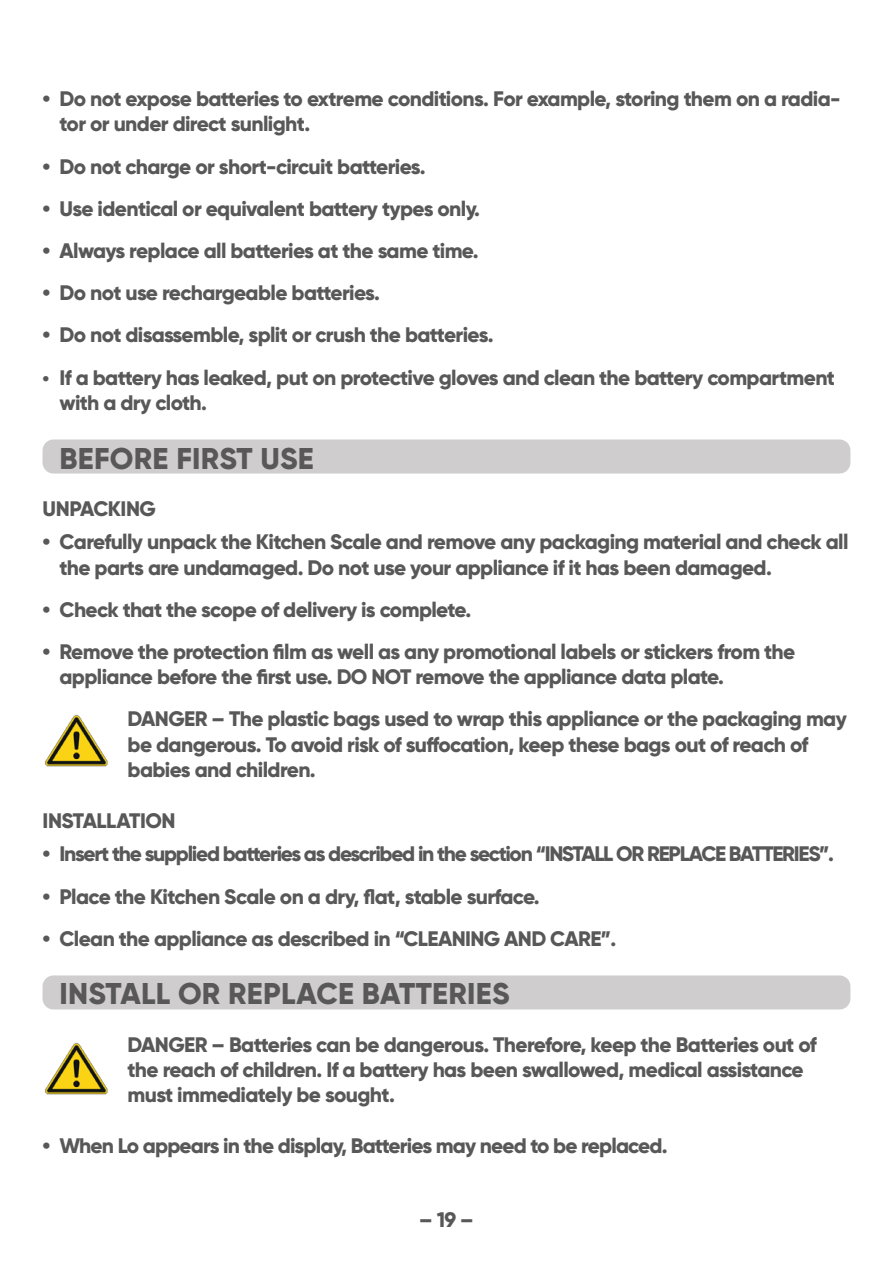
<style>
.page{position:relative;width:893px;height:1263px;background:#fff}
.page>*{position:absolute;margin:0;border:0;box-sizing:border-box;transform-origin:0 0}
.t1{font:800 30px "Gilroy";letter-spacing:.01em;color:#595859}
.t2{font:800 21px/25.2px "Gilroy";letter-spacing:-.03em;color:#595859}
.t3{font:800 21px "Gilroy";letter-spacing:-.06em;color:#595859}
.s1{font-size:18px}
</style>
<div class="page">
<div style="left:43px;top:439px;width:807px;height:34px;background:#cfcdce;border-radius:11px"></div>
<img style="left:45px;top:714px;width:63px;height:53px">
<div style="left:43px;top:975px;width:807px;height:34px;background:#cfcdce;border-radius:11px"></div>
<img style="left:45px;top:1042px;width:63px;height:53px">
<p class="t2" style="left:60px;top:86px;width:783px;text-indent:-17px">• Do not expose batteries to extreme conditions. For example, storing them on a radia&shy;tor or under direct sunlight.</p>
<p class="t2" style="left:43px;top:153px;width:385px">• Do not charge or short-circuit batteries.</p>
<p class="t2" style="left:43px;top:196px;width:439px">• Use identical or equivalent battery types only.</p>
<p class="t2" style="left:43px;top:238px;width:438px">• Always replace all batteries at the same time.</p>
<p class="t2" style="left:43px;top:280px;width:339px">• Do not use rechargeable batteries.</p>
<p class="t2" style="left:43px;top:322px;width:453px">• Do not disassemble, split or crush the batteries.</p>
<p class="t2" style="left:60px;top:364px;width:777px;text-indent:-17px"><span class="s1">•</span> If a battery has leaked, put on protective gloves and clean the battery compartment with a dry cloth.</p>
<h1 class="t1" style="left:60px;top:439px;width:256px">BEFORE FIRST USE</h1>
<p class="t2" style="left:43px;top:496px;width:115px">UNPACKING</p>
<p class="t2" style="left:60px;top:529px;width:790px;text-indent:-17px">• Carefully unpack the Kitchen Scale and remove any packaging material and check all the parts are undamaged. Do not use your appliance if it has been damaged.</p>
<p class="t2" style="left:43px;top:597px;width:430px">• Check that the scope of delivery is complete.</p>
<p class="t2" style="left:60px;top:639px;width:737px;text-indent:-17px">• Remove the protection film as well as any promotional labels or stickers from the appliance before the first use. DO NOT remove the appliance data plate.</p>
<p class="t2" style="left:128px;top:706px;width:721px">DANGER – The plastic bags used to wrap this appliance or the packaging may be dangerous. To avoid risk of suffocation, keep these bags out of reach of babies and children.</p>
<p class="t2" style="left:43px;top:807px;width:135px">INSTALLATION</p>
<p class="t3" style="left:43px;top:841px;width:793px">• Insert the supplied batteries as described in the section “INSTALL OR REPLACE BATTERIES”.</p>
<p class="t2" style="left:43px;top:883px;width:499px">• Place the Kitchen Scale on a dry, flat, stable surface.</p>
<p class="t2" style="left:43px;top:926px;width:575px">• Clean the appliance as described in “CLEANING AND CARE”.</p>
<h1 class="t1" style="left:60px;top:975px;width:452px">INSTALL OR REPLACE BATTERIES</h1>
<p class="t2" style="left:128px;top:1032px;width:691px">DANGER – Batteries can be dangerous. Therefore, keep the Batteries out of the reach of children. If a battery has been swallowed, medical assistance must immediately be sought.</p>
<p class="t2" style="left:43px;top:1133px;width:627px">• When Lo appears in the display, Batteries may need to be replaced.</p>
<p class="t2" style="left:419px;top:1207px;width:56px">– 19 –</p>
</div>
